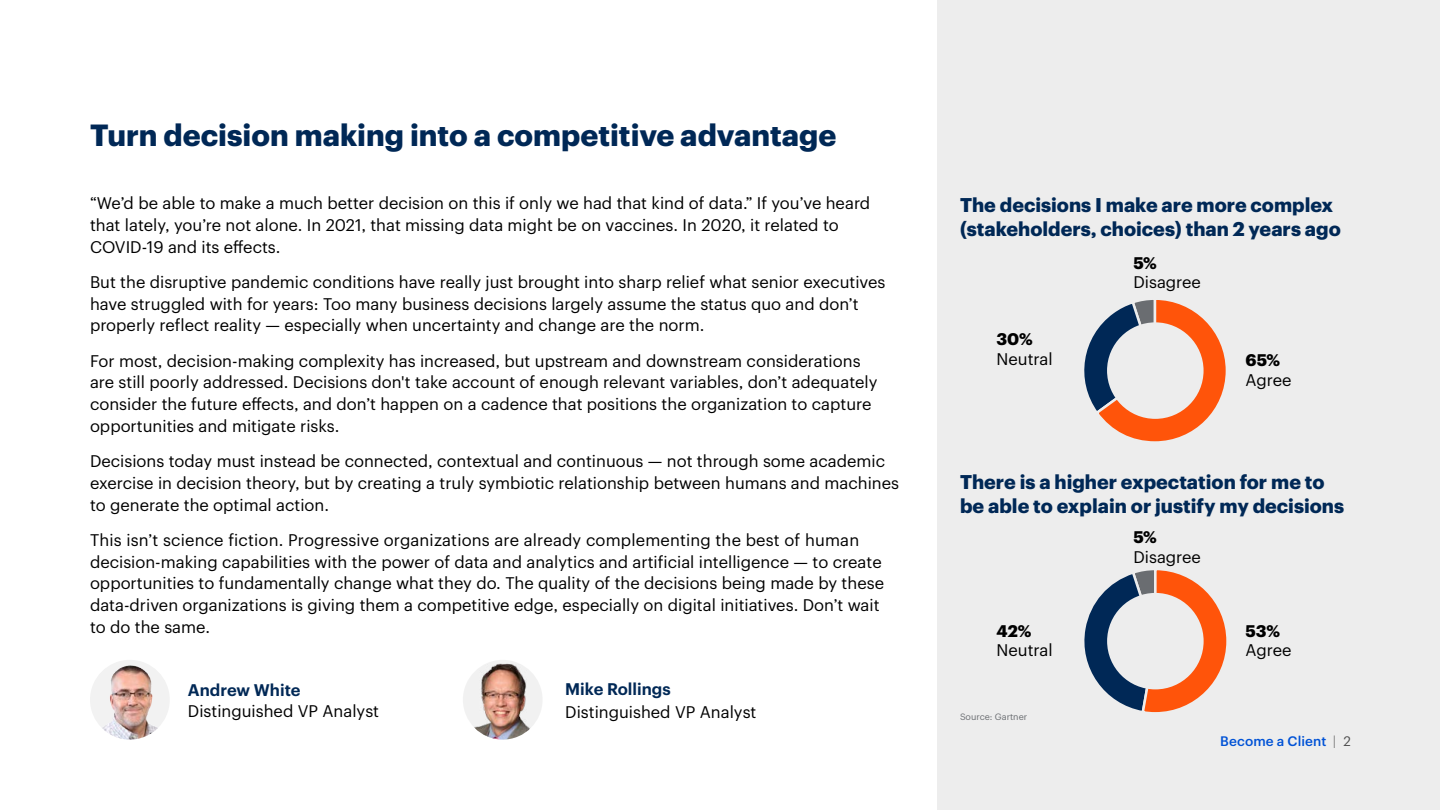
<style>
.page{position:relative;width:1440px;height:810px;background:#fff}
.page>*{position:absolute;margin:0;border:0;box-sizing:border-box;transform-origin:0 0}
.t1{font:700 30px "Graphik";color:#002856}
.t2{font:700 19.5px/24px "Graphik";color:#002856}
.t3{font:16.5px/21.8px "Graphik";color:#000}
.t4{font:600 16.5px "Graphik";color:#002856}
.t5{font:700 16.5px "Graphik";letter-spacing:-.005em;color:#000}
.t6{font:500 13.5px "Graphik";letter-spacing:.01em;color:#0052d6}
.t7{font:9px "Graphik";color:#6a6d71}
.s1{font-weight:400;color:#808080}
.s2{font-weight:400;color:#4d4d4d}
</style>
<div class="page">
<div style="left:937px;top:0;width:503px;height:810px;background:#ededed"></div>
<div style="left:90px;top:660px;width:80px;height:80px;background:#f2f2f2;border-radius:50%"></div>
<img style="left:103px;top:665px;width:55px;height:75px">
<img style="left:463px;top:660px;width:79px;height:80px;border-radius:40px">
<svg style="left:1084px;top:300px;width:142px;height:142px"></svg>
<div style="left:1107px;top:322px;width:96px;height:97px;background:#ededed;border-radius:50%"></div>
<svg style="left:1084px;top:570px;width:143px;height:143px"></svg>
<div style="left:1107px;top:593px;width:96px;height:96px;background:#ededed;border-radius:50%"></div>
<h1 class="t1" style="left:90px;top:112px;width:748px">Turn decision making into a competitive advantage</h1>
<p class="t3" style="left:90px;top:191px;width:782px">“We’d be able to make a much better decision on this if only we had that kind of data.” If you’ve heard that lately, you’re not alone. In 2021, that missing data might be on vaccines. In 2020, it related to<br>COVID-19 and its effects.</p>
<p class="t3" style="left:90px;top:270px;width:797px">But the disruptive pandemic conditions have really just brought into sharp relief what senior executives have struggled with for years: Too many business decisions largely assume the status quo and don’t properly reflect reality — especially when uncertainty and change are the norm.</p>
<p class="t3" style="left:90px;top:348px;width:789px">For most, decision-making complexity has increased, but upstream and downstream considerations are still poorly addressed. Decisions don't take account of enough relevant variables, don’t adequately consider the future effects, and don’t happen on a cadence that positions the organization to capture opportunities and mitigate risks.</p>
<p class="t3" style="left:90px;top:449px;width:810px">Decisions today must instead be connected, contextual and continuous — not through some academic exercise in decision theory, but by creating a truly symbiotic relationship between humans and machines to generate the optimal action.</p>
<p class="t3" style="left:90px;top:528px;width:795px">This isn’t science fiction. Progressive organizations are already complementing the best of human decision-making capabilities with the power of data and analytics and artificial intelligence — to create opportunities to fundamentally change what they do. The quality of the decisions being made by these data-driven organizations is giving them a competitive edge, especially on digital initiatives. Don’t wait to do the same.</p>
<p class="t2" style="left:960px;top:191px;width:382px">The decisions I make are more complex (stakeholders, choices) than 2 years ago</p>
<p class="t5" style="left:996px;top:326px;width:38px">30%</p>
<p class="t3" style="left:996px;top:346px;width:58px">Neutral</p>
<p class="t5" style="left:1133px;top:250px;width:25px">5%</p>
<p class="t3" style="left:1133px;top:270px;width:69px">Disagree</p>
<p class="t5" style="left:1245px;top:348px;width:36px">65%</p>
<p class="t3" style="left:1245px;top:368px;width:48px">Agree</p>
<p class="t2" style="left:960px;top:468px;width:385px">There is a higher expectation for me to be able to explain or justify my decisions</p>
<p class="t5" style="left:996px;top:618px;width:36px">42%</p>
<p class="t3" style="left:996px;top:638px;width:58px">Neutral</p>
<p class="t5" style="left:1133px;top:524px;width:25px">5%</p>
<p class="t3" style="left:1133px;top:545px;width:69px">Disagree</p>
<p class="t5" style="left:1245px;top:618px;width:36px">53%</p>
<p class="t3" style="left:1245px;top:638px;width:48px">Agree</p>
<p class="t4" style="left:188px;top:677px;width:114px">Andrew White</p>
<p class="t3" style="left:188px;top:699px;width:193px">Distinguished VP Analyst</p>
<p class="t4" style="left:565px;top:676px;width:107px">Mike Rollings</p>
<p class="t3" style="left:565px;top:700px;width:193px">Distinguished VP Analyst</p>
<p class="t7" style="left:960px;top:710px;width:69px">Source: Gartner</p>
<p class="t6" style="left:1220px;top:731px;width:132px">Become a Client <span class="s1">|</span> <span class="s2">2</span></p>
</div>
